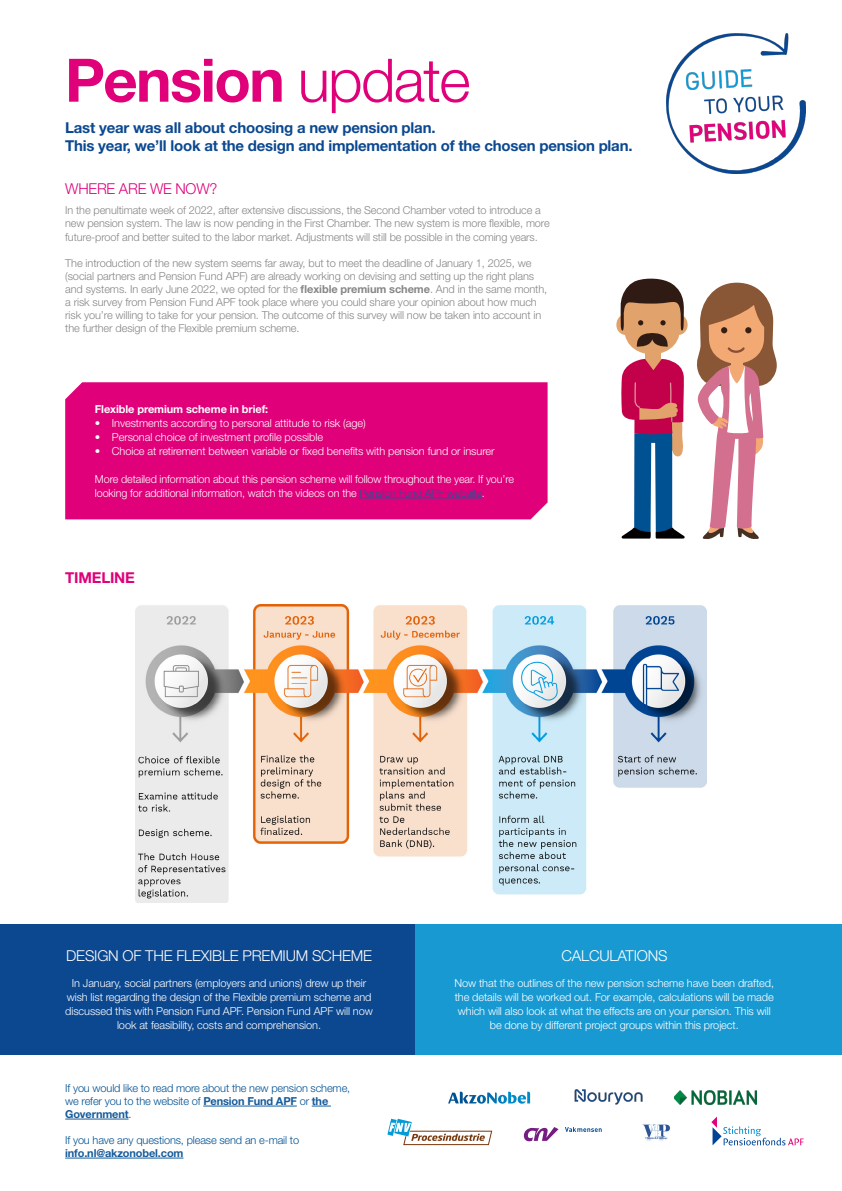
<style>
.page{position:relative;width:842px;height:1191px;background:#fff}
.page>*{position:absolute;margin:0;border:0;box-sizing:border-box;transform-origin:0 0}
.t1{font:700 60px "Helvetica Neue LT Std";letter-spacing:-.03em;color:#df007a}
.t2{font:700 15px/18px "Helvetica Neue LT Std";letter-spacing:-.015em;color:#0c4890}
.t3{font:300 15px "Helvetica Neue LT Std";letter-spacing:-.015em;color:#fff}
.t4{font:300 15px "Helvetica Neue LT Std";letter-spacing:-.015em;color:#df007a}
.t5{font:700 15px "Helvetica Neue LT Std";letter-spacing:-.015em;color:#df007a}
.t6{font:300 11px/14px "Helvetica Neue LT Std";letter-spacing:-.01em;color:#fff;text-align:center}
.t7{font:300 11px/13px "Helvetica Neue LT Std";letter-spacing:-.01em;color:#868688}
.t8{font:300 11px/13px "Helvetica Neue LT Std";letter-spacing:-.015em;color:#005192}
.t9{font:700 11px "Helvetica Neue LT Std";letter-spacing:-.01em;color:#fff}
.t10{font:700 11px "Helvetica Neue LT Std";letter-spacing:-.015em;color:#165b9a}
.s1{font-weight:300}
.s2{font-weight:700}
.s3{color:#165b9a}
.s4{font-weight:700;color:#165b9a}
</style>
<div class="page">
<div style="left:415px;top:924px;width:427px;height:130px;background:#1999d2"></div>
<div style="left:0;top:924px;width:415px;height:130px;background:#0c4890"></div>
<hr style="left:203px;top:1105px;width:94px;height:1px;background:#165b9a">
<svg style="left:312px;top:1105px;width:19px;height:1px"></svg>
<hr style="left:65px;top:1118px;width:64px;height:1px;background:#165b9a">
<hr style="left:65px;top:1157px;width:118px;height:1px;background:#165b9a">
<svg style="left:616px;top:278px;width:72px;height:260px"></svg>
<svg style="left:697px;top:282px;width:80px;height:257px"></svg>
<div style="left:65px;top:382px;width:483px;height:137px;background:#df007a"></div>
<hr style="left:359px;top:497px;width:123px;height:1px;background:#165b9a">
<img style="left:667px;top:34px;width:139px;height:140px">
<img style="left:136px;top:605px;width:570px;height:297px">
<svg style="left:448px;top:1091px;width:82px;height:12px"></svg>
<img style="left:574px;top:1089px;width:69px;height:16px">
<svg style="left:387px;top:1118px;width:106px;height:27px"></svg>
<svg style="left:524px;top:1127px;width:34px;height:14px"></svg>
<svg style="left:565px;top:1127px;width:37px;height:5px"></svg>
<img style="left:674px;top:1090px;width:83px;height:14px">
<img style="left:642px;top:1124px;width:28px;height:17px">
<svg style="left:711px;top:1116px;width:93px;height:29px"></svg>
<h1 class="t1" style="left:65px;top:43px;width:407px">Pension <span class="s1">update</span></h1>
<h2 class="t2" style="left:65px;top:118px;width:569px">Last year was all about choosing a new pension plan.<br>This year, we’ll look at the design and implementation of the chosen pension plan.</h2>
<h2 class="t4" style="left:65px;top:180px;width:154px">WHERE ARE WE NOW?</h2>
<p class="t7" style="left:65px;top:204px;width:486px">In the penultimate week of 2022, after extensive discussions, the Second Chamber voted to introduce a new pension system. The law is now pending in the First Chamber. The new system is more flexible, more future-proof and better suited to the labor market. Adjustments will still be possible in the coming years.</p>
<p class="t7" style="left:65px;top:256px;width:484px">The introduction of the new system seems far away, but to meet the deadline of January 1, 2025, we (social partners and Pension Fund APF) are already working on devising and setting up the right plans and systems. In early June 2022, we opted for the <span class="s2">flexible premium scheme</span>. And in the same month, a risk survey from Pension Fund APF took place where you could share your opinion about how much risk you’re willing to take for your pension. The outcome of this survey will now be taken into account in the further design of the Flexible premium scheme.</p>
<p class="t9" style="left:95px;top:402px;width:175px">Flexible premium scheme in brief:</p>
<p class="t6" style="left:95px;top:415px;width:272px">• Investments according to personal attitude to risk (age)</p>
<p class="t6" style="left:95px;top:429px;width:230px">• Personal choice of investment profile possible</p>
<p class="t6" style="left:95px;top:443px;width:401px">• Choice at retirement between variable or fixed benefits with pension fund or insurer</p>
<p class="t6" style="left:95px;top:471px;width:421px;text-align:left">More detailed information about this pension scheme will follow throughout the year. If you’re looking for additional information, watch the videos on the <span class="s3">Pension Fund APF website</span>.</p>
<h2 class="t5" style="left:65px;top:568px;width:71px">TIMELINE</h2>
<h2 class="t3" style="left:66px;top:946px;width:307px">DESIGN OF THE FLEXIBLE PREMIUM SCHEME</h2>
<p class="t6" style="left:65px;top:975px;width:309px">In January, social partners (employers and unions) drew up their wish list regarding the design of the Flexible premium scheme and discussed this with Pension Fund APF. Pension Fund APF will now look at feasibility, costs and comprehension.</p>
<p class="t8" style="left:65px;top:1081px;width:287px">If you would like to read more about the new pension scheme, we refer you to the website of <span class="s4">Pension Fund APF</span> or <span class="s4">the<br>Government</span>.</p>
<p class="t8" style="left:65px;top:1133px;width:235px">If you have any questions, please send an e-mail to</p>
<p class="t10" style="left:65px;top:1146px;width:120px">info.nl@akzonobel.com</p>
<h2 class="t3" style="left:562px;top:946px;width:108px">CALCULATIONS</h2>
<p class="t6" style="left:454px;top:975px;width:321px">Now that the outlines of the new pension scheme have been drafted, the details will be worked out. For example, calculations will be made which will also look at what the effects are on your pension. This will be done by different project groups within this project.</p>
</div>
